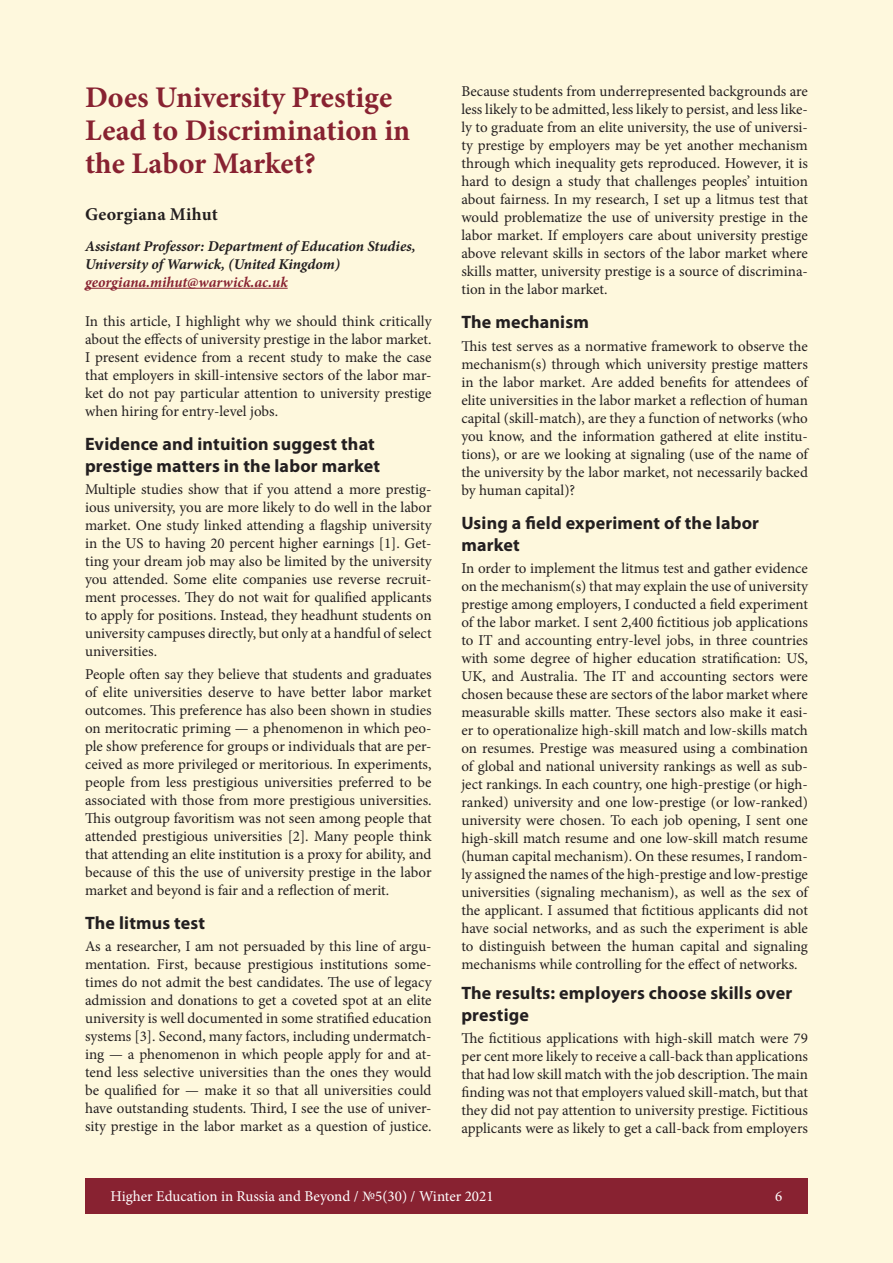
<style>
.page{position:relative;width:893px;height:1263px;background:#fef8dd}
.page>*{position:absolute;margin:0;border:0;box-sizing:border-box;transform-origin:0 0}
.заголовок{font:700 30px/33px "Minion Pro";color:#882231}
.подзаголовок{font:700 18px/21.6px "Myriad Pro";letter-spacing:.01em;color:#231f20}
.автор{font:700 18px "Minion Pro";letter-spacing:.01em;color:#231f20}
.t1{font:15px/18px "Minion Pro";letter-spacing:-.005em;color:#231f20;text-align:justify}
.абзац{font:italic 700 15px/18px "Minion Pro";letter-spacing:-.005em;color:#231f20}
.t2{font:15px "Minion Pro";color:#fff}
.s1{color:#882231}
</style>
<div class="page">
<div style="left:85px;top:1178px;width:723px;height:35px;background:#882231"></div>
<hr style="left:85px;top:288px;width:203px;height:1px;background:#882231">
<p class="заголовок" style="left:85px;top:80px;width:327px">Does University Prestige<br>Lead to Discrimination in the Labor Market?</p>
<p class="автор" style="left:85px;top:202px;width:134px">Georgiana Mihut</p>
<p class="абзац" style="left:85px;top:237px;width:332px">Assistant Professor: Department of Education Studies,<br>University of Warwick, (United Kingdom) <span class="s1">georgiana.mihut@warwick.ac.uk</span></p>
<p class="t1" style="left:85px;top:312px;width:348px">In this article, I highlight why we should think critically about the effects of university prestige in the labor market.<br>I present evidence from a recent study to make the case that employers in skill-intensive sectors of the labor mar&shy;ket do not pay particular attention to university prestige when hiring for entry-level jobs.</p>
<p class="подзаголовок" style="left:85px;top:433px;width:296px">Evidence and intuition suggest that prestige matters in the labor market</p>
<p class="t1" style="left:85px;top:480px;width:348px">Multiple studies show that if you attend a more prestig&shy;ious university, you are more likely to do well in the labor market. One study linked attending a flagship university in the US to having 20 percent higher earnings [1]. Get&shy;ting your dream job may also be limited by the university you attended. Some elite companies use reverse recruit&shy;ment processes. They do not wait for qualified applicants to apply for positions. Instead, they headhunt students on university campuses directly, but only at a handful of select universities.</p>
<p class="t1" style="left:85px;top:665px;width:348px">People often say they believe that students and graduates of elite universities deserve to have better labor market outcomes. This preference has also been shown in studies on meritocratic priming — a phenomenon in which peo&shy;ple show preference for groups or individuals that are per&shy;ceived as more privileged or meritorious. In experiments, people from less prestigious universities preferred to be associated with those from more prestigious universities.<br>This outgroup favoritism was not seen among people that attended prestigious universities [2]. Many people think that attending an elite institution is a proxy for ability, and because of this the use of university prestige in the labor market and beyond is fair and a reflection of merit.</p>
<p class="подзаголовок" style="left:85px;top:911px;width:122px">The litmus test</p>
<p class="t1" style="left:85px;top:937px;width:348px">As a researcher, I am not persuaded by this line of argu&shy;mentation. First, because prestigious institutions some&shy;times do not admit the best candidates. The use of legacy admission and donations to get a coveted spot at an elite university is well documented in some stratified education systems [3]. Second, many factors, including undermatch&shy;ing — a phenomenon in which people apply for and at&shy;tend less selective universities than the ones they would be qualified for — make it so that all universities could have outstanding students. Third, I see the use of univer&shy;sity prestige in the labor market as a question of justice.</p>
<p class="t1" style="left:461px;top:82px;width:348px">Because students from underrepresented backgrounds are less likely to be admitted, less likely to persist, and less like&shy;ly to graduate from an elite university, the use of universi&shy;ty prestige by employers may be yet another mechanism through which inequality gets reproduced. However, it is hard to design a study that challenges peoples’ intuition about fairness. In my research, I set up a litmus test that would problematize the use of university prestige in the labor market. If employers care about university prestige above relevant skills in sectors of the labor market where skills matter, university prestige is a source of discrimina&shy;tion in the labor market.</p>
<p class="подзаголовок" style="left:461px;top:311px;width:129px">The mechanism</p>
<p class="t1" style="left:461px;top:337px;width:348px">This test serves as a normative framework to observe the mechanism(s) through which university prestige matters in the labor market. Are added benefits for attendees of elite universities in the labor market a reflection of human capital (skill-match), are they a function of networks (who you know, and the information gathered at elite institu&shy;tions), or are we looking at signaling (use of the name of the university by the labor market, not necessarily backed by human capital)?</p>
<p class="подзаголовок" style="left:461px;top:511px;width:299px">Using a field experiment of the labor market</p>
<p class="t1" style="left:461px;top:559px;width:348px">In order to implement the litmus test and gather evidence on the mechanism(s) that may explain the use of university prestige among employers, I conducted a field experiment of the labor market. I sent 2,400 fictitious job applications to IT and accounting entry-level jobs, in three countries with some degree of higher education stratification: US, UK, and Australia. The IT and accounting sectors were chosen because these are sectors of the labor market where measurable skills matter. These sectors also make it easi&shy;er to operationalize high-skill match and low-skills match on resumes. Prestige was measured using a combination of global and national university rankings as well as sub&shy;ject rankings. In each country, one high-prestige (or high&shy;ranked) university and one low-prestige (or low-ranked) university were chosen. To each job opening, I sent one high-skill match resume and one low-skill match resume (human capital mechanism). On these resumes, I random&shy;ly assigned the names of the high-prestige and low-prestige universities (signaling mechanism), as well as the sex of the applicant. I assumed that fictitious applicants did not have social networks, and as such the experiment is able to distinguish between the human capital and signaling mechanisms while controlling for the effect of networks.</p>
<p class="подзаголовок" style="left:461px;top:981px;width:332px">The results: employers choose skills over prestige</p>
<p class="t1" style="left:461px;top:1029px;width:348px">The fictitious applications with high-skill match were 79 per cent more likely to receive a call-back than applications that had low skill match with the job description. The main finding was not that employers valued skill-match, but that they did not pay attention to university prestige. Fictitious applicants were as likely to get a call-back from employers</p>
<p class="t2" style="left:111px;top:1186px;width:384px">Higher Education in Russia and Beyond / №5(30) / Winter 2021</p>
<p class="t2" style="left:775px;top:1186px;width:9px">6</p>
</div>
